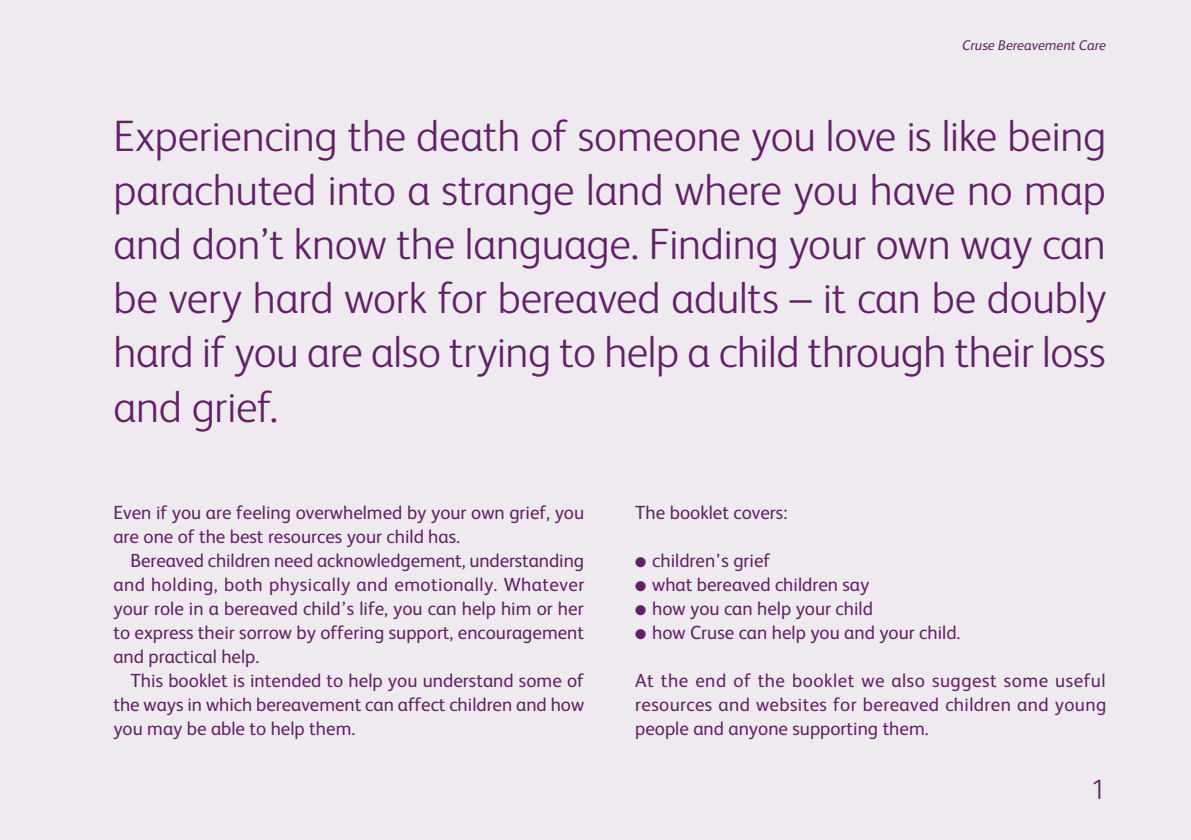
<style>
.page{position:relative;width:1191px;height:840px;background:#fff}
.page>*{position:absolute;margin:0;border:0;box-sizing:border-box;transform-origin:0 0}
.t1{font:300 44px/54px "FS Albert";letter-spacing:-.01em;color:#612166;text-align:justify}
.t2{font:300 28px "FS Albert";color:#612166}
.t3{font:19px/24px "FS Albert";color:#612166;text-align:justify}
.t4{font:italic 14px "FS Albert";color:#612166}
</style>
<div class="page">
<div style="left:0;top:0;width:1191px;height:839px;background:#efe9f0"></div>
<p class="t4" style="left:962px;top:38px;width:145px">Cruse Bereavement Care</p>
<p class="t1" style="left:113px;top:109px;width:994px">Experiencing the death of someone you love is like being parachuted into a strange land where you have no map and don’t know the language. Finding your own way can be very hard work for bereaved adults – it can be doubly hard if you are also trying to help a child through their loss and grief.</p>
<p class="t3" style="left:113px;top:500px;width:472px">Even if you are feeling overwhelmed by your own grief, you are one of the best resources your child has.</p>
<p class="t3" style="left:113px;top:548px;width:472px;text-indent:17px">Bereaved children need acknowledgement, understanding and holding, both physically and emotionally. Whatever your role in a bereaved child’s life, you can help him or her to express their sorrow by offering support, encouragement and practical help.</p>
<p class="t3" style="left:113px;top:668px;width:472px;text-indent:17px">This booklet is intended to help you understand some of the ways in which bereavement can affect children and how you may be able to help them.</p>
<p class="t3" style="left:635px;top:500px;width:154px">The booklet covers:</p>
<p class="t3" style="left:635px;top:548px;width:136px">● children’s grief</p>
<p class="t3" style="left:635px;top:572px;width:236px">● what bereaved children say</p>
<p class="t3" style="left:635px;top:596px;width:239px">● how you can help your child</p>
<p class="t3" style="left:635px;top:620px;width:327px">● how Cruse can help you and your child.</p>
<p class="t3" style="left:635px;top:668px;width:472px">At the end of the booklet we also suggest some useful resources and websites for bereaved children and young people and anyone supporting them.</p>
<h2 class="t2" style="left:1090px;top:772px;width:17px">1</h2>
</div>
